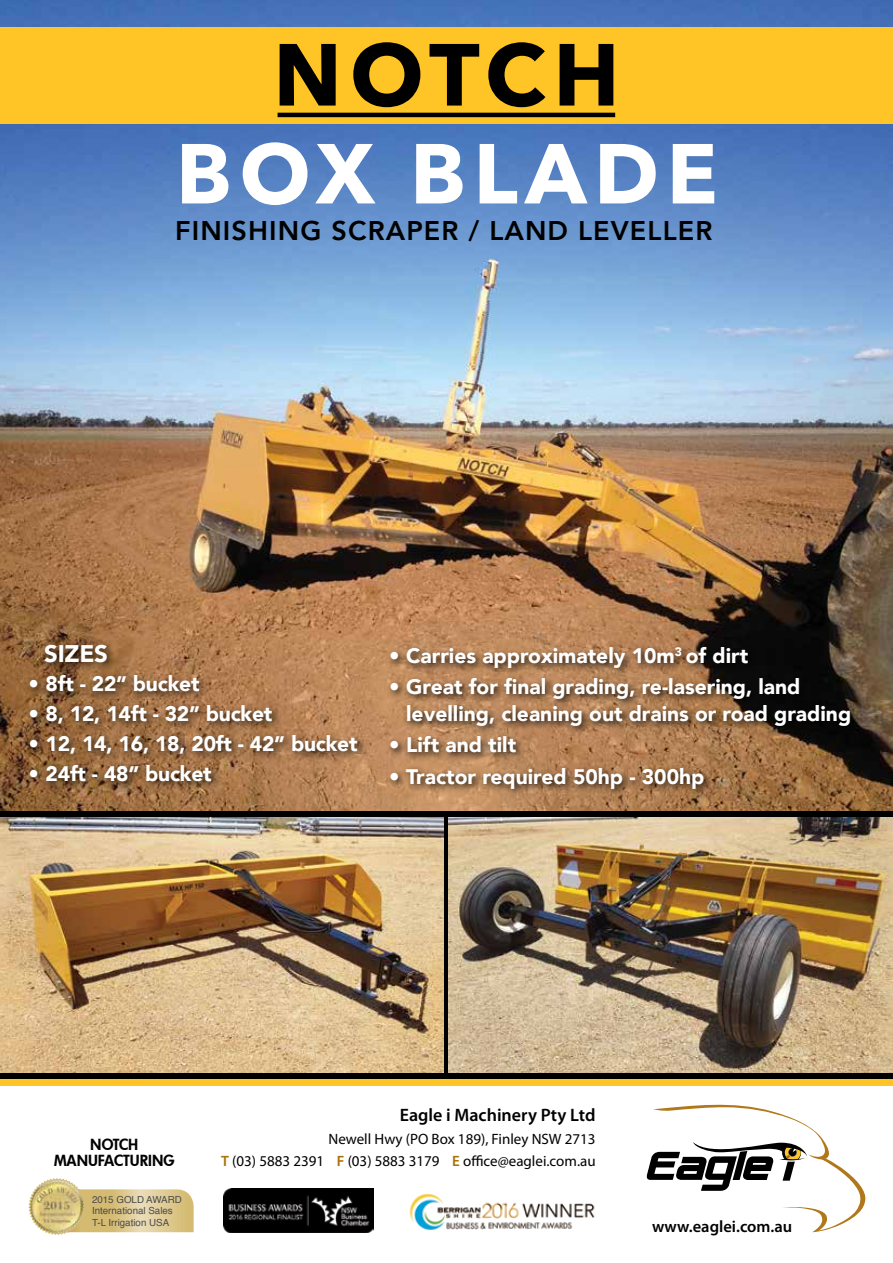
<style>
.page{position:relative;width:893px;height:1263px;background:#fff}
.page>*{position:absolute;margin:0;border:0;box-sizing:border-box;transform-origin:0 0}
.t1{font:700 87px "Avenir Next";letter-spacing:.075em;color:#000}
.t2{font:700 84px "Avenir Next";letter-spacing:.09em;color:#fff}
.t3{font:800 27px "Avenir";letter-spacing:.04em;color:#000}
.t4{font:900 24px "Avenir";letter-spacing:-.01em;color:#fff}
.t5{font:900 21px/27px "Avenir";color:#fff}
.t6{font:600 18px "Myriad Pro";color:#000}
.t7{font:600 16.5px "Myriad Pro";color:#000}
.t8{font:15px/22.5px "Myriad Pro";color:#000;text-align:right}
.t9{font:800 15px/16.5px "Futura";color:#000;text-align:center}
.t10{font:9.75px/11.7px "Helvetica";color:#4a4a4d}
.s1{font-weight:600;color:#aa710a}
</style>
<div class="page">
<img style="left:0;top:816px;width:444px;height:257px">
<img style="left:448px;top:816px;width:445px;height:257px">
<img style="left:0;top:124px;width:893px;height:687px">
<div style="left:0;top:1078px;width:893px;height:7px;background:#ffc425"></div>
<div style="left:387px;top:643px;width:473px;height:155px;background:#000;opacity:.83"></div>
<div style="left:0;top:1073px;width:893px;height:6px;background:#000"></div>
<svg style="left:647px;top:1104px;width:218px;height:128px"></svg>
<img style="left:409px;top:1193px;width:186px;height:37px">
<div style="left:0;top:0;width:893px;height:27px;background:#4671b8"></div>
<img style="left:224px;top:1188px;width:149px;height:44px">
<svg style="left:29px;top:1178px;width:165px;height:56px"></svg>
<div style="left:0;top:27px;width:893px;height:97px;background:#ffc425"></div>
<div style="left:26px;top:640px;width:342px;height:151px;background:#000;opacity:.75"></div>
<div style="left:0;top:811px;width:893px;height:5px;background:#000"></div>
<hr style="left:278px;top:113px;width:337px;height:4px;background:#000">
<h1 class="t1" style="left:273px;top:0;width:348px">NOTCH</h1>
<h2 class="t2" style="left:176px;top:101px;width:543px">BOX BLADE</h2>
<p class="t3" style="left:175px;top:210px;width:539px">FINISHING SCRAPER / LAND LEVELLER</p>
<p class="t4" style="left:44px;top:632px;width:65px">SIZES</p>
<p class="t5" style="left:29px;top:670px;width:172px">• 8ft - 22” bucket</p>
<p class="t5" style="left:29px;top:700px;width:245px">• 8, 12, 14ft - 32” bucket</p>
<p class="t5" style="left:29px;top:729px;width:330px">• 12, 14, 16, 18, 20ft - 42” bucket</p>
<p class="t5" style="left:29px;top:759px;width:185px">• 24ft - 48” bucket</p>
<p class="t5" style="left:389px;top:642px;width:361px">• Carries approximately 10m<sup>3</sup> of dirt</p>
<p class="t5" style="left:406px;top:673px;width:447px;text-indent:-17px">• Great for final grading, re-lasering, land levelling, cleaning out drains or road grading</p>
<p class="t5" style="left:389px;top:731px;width:129px">• Lift and tilt</p>
<p class="t5" style="left:389px;top:762px;width:317px">• Tractor required 50hp - 300hp</p>
<p class="t9" style="left:54px;top:1135px;width:122px">NOTCH<br>MANUFACTURING</p>
<p class="t10" style="left:92px;top:1193px;width:91px">2015 GOLD AWARD<br>International Sales<br>T-L Irrigation USA</p>
<p class="t6" style="left:400px;top:1103px;width:197px">Eagle i Machinery Pty Ltd</p>
<p class="t8" style="left:221px;top:1127px;width:376px">Newell Hwy (PO Box 189), Finley NSW 2713<br><span class="s1">T</span> (03) 5883 2391 <span class="s1">F</span> (03) 5883 3179 <span class="s1">E</span> office@eaglei.com.au</p>
<p class="t7" style="left:652px;top:1216px;width:142px">www.eaglei.com.au</p>
</div>
